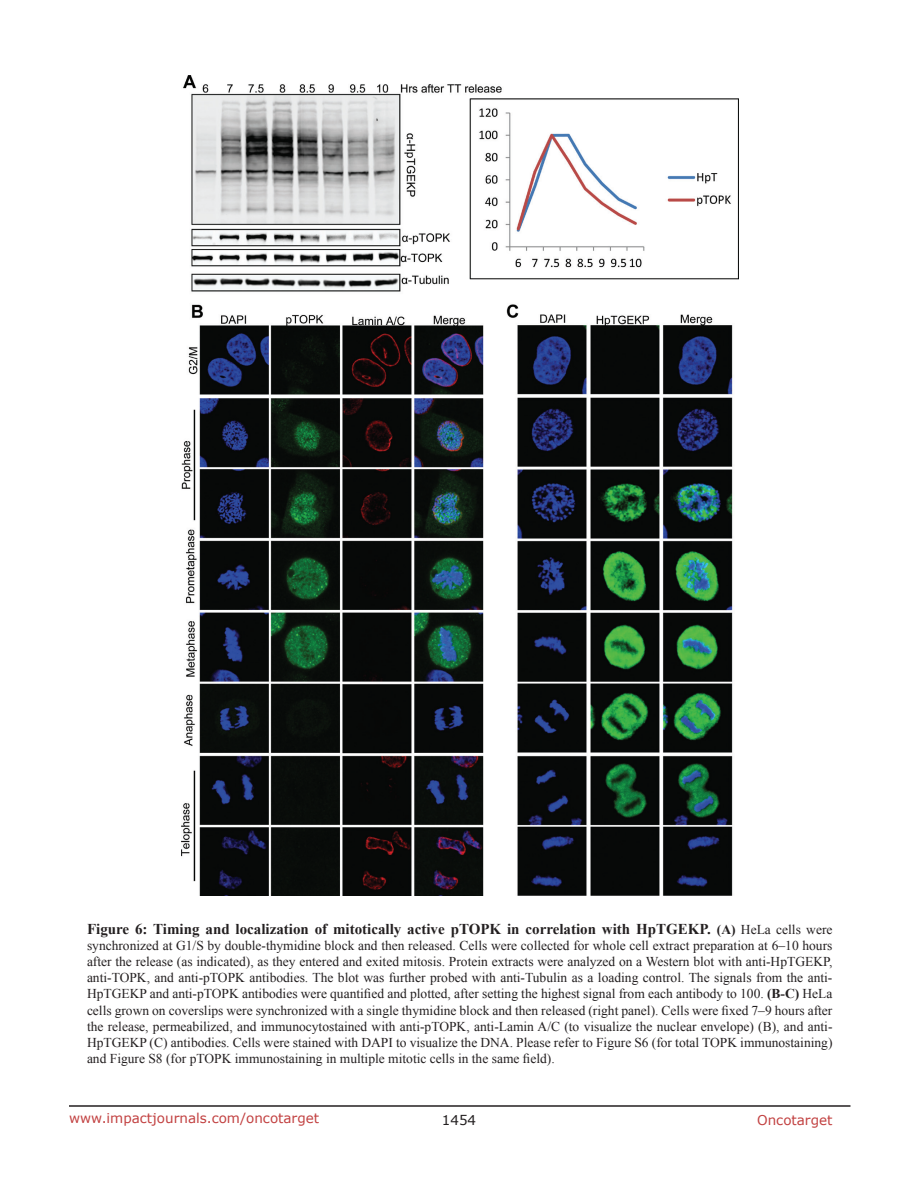
<style>
.page{position:relative;width:918px;height:1188px;background:#fff}
.page>*{position:absolute;margin:0;border:0;box-sizing:border-box;transform-origin:0 0}
.FigureText{font:700 15px "Times New Roman";color:#231f20}
.FigureText-2{font:13.5px/16.2px "Times New Roman";color:#231f20;text-align:justify}
.t1{font:13.5px "Verdana";color:#c24141}
.t2{font:13.5px "Verdana";color:#231f20}
.s1{font-size:13.5px}
.s2{font-weight:400;font-size:13.5px}
.s3{font-weight:700}
</style>
<div class="page">
<hr style="left:69px;top:1105px;width:781px;height:2px;background:#231f20">
<img style="left:181px;top:75px;width:557px;height:821px">
<p class="FigureText" style="left:87px;top:918px;width:747px">Figure 6: Timing and localization of mitotically active pTOPK in correlation with HpTGEKP. <span class="s1">(A)</span> <span class="s2">HeLa cells were</span></p>
<p class="FigureText-2" style="left:87px;top:937px;width:747px">synchronized at G1/S by double-thymidine block and then released. Cells were collected for whole cell extract preparation at 6–10 hours after the release (as indicated), as they entered and exited mitosis. Protein extracts were analyzed on a Western blot with anti-HpTGEKP, anti-TOPK, and anti-pTOPK antibodies. The blot was further probed with anti-Tubulin as a loading control. The signals from the anti-HpTGEKP and anti-pTOPK antibodies were quantified and plotted, after setting the highest signal from each antibody to 100. <span class="s3">(B-C)</span> HeLa cells grown on coverslips were synchronized with a single thymidine block and then released (right panel). Cells were fixed 7–9 hours after the release, permeabilized, and immunocytostained with anti-pTOPK, anti-Lamin A/C (to visualize the nuclear envelope) (B), and anti-HpTGEKP (C) antibodies. Cells were stained with DAPI to visualize the DNA. Please refer to Figure S6 (for total TOPK immunostaining) and Figure S8 (for pTOPK immunostaining in multiple mitotic cells in the same field).</p>
<p class="t1" style="left:69px;top:1109px;width:252px">www.impactjournals.com/oncotarget</p>
<p class="t2" style="left:442px;top:1111px;width:36px">1454</p>
<p class="t1" style="left:757px;top:1111px;width:77px">Oncotarget</p>
</div>
